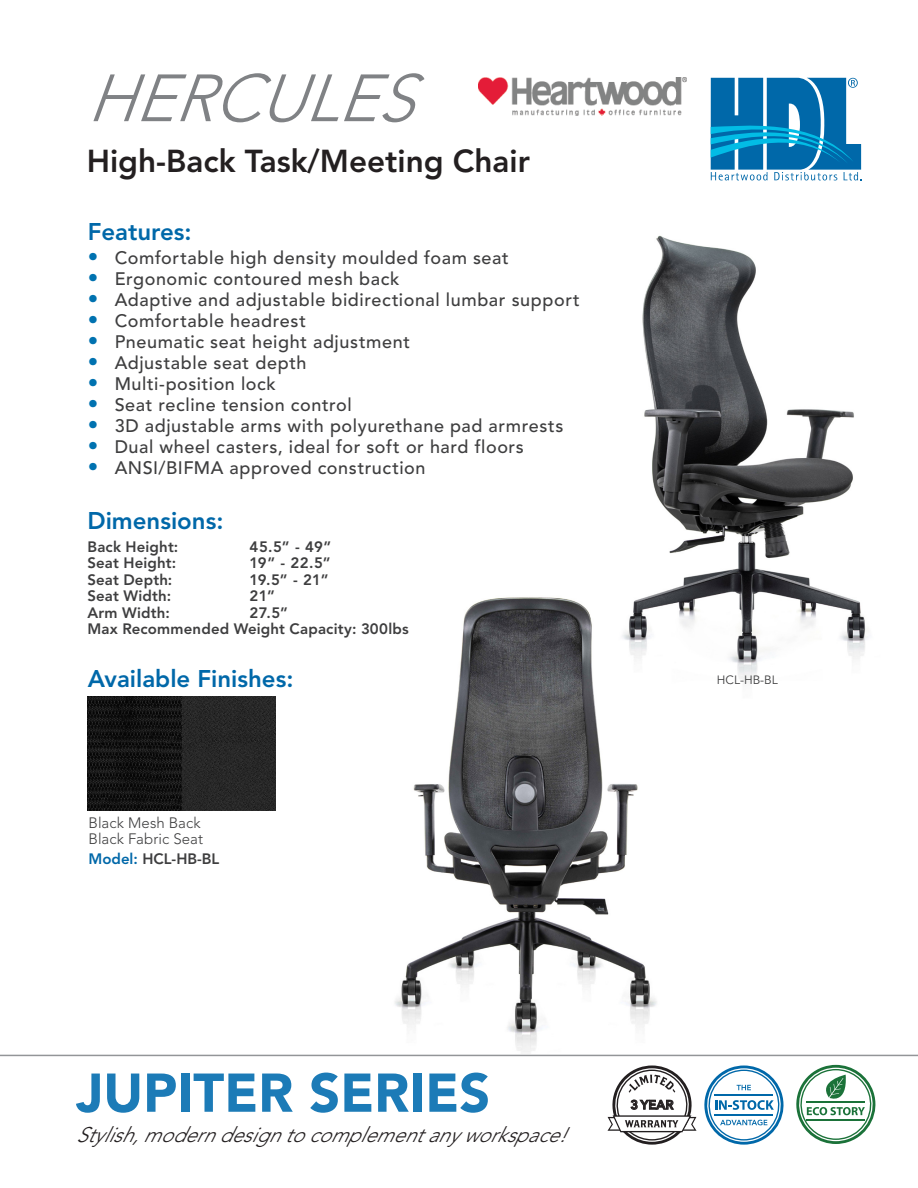
<style>
.page{position:relative;width:918px;height:1188px;background:#fff}
.page>*{position:absolute;margin:0;border:0;box-sizing:border-box;transform-origin:0 0}
.t1{font:italic 300 66px "Avenir LT Std";color:#808285}
.t2{font:900 54px "Avenir LT Std";color:#1c7bb7}
.t3{font:800 31.5px "Avenir LT Std";color:#231f20}
.t4{font:800 24px "Avenir LT Std";color:#0068a9}
.t5{font:italic 300 21px "Avenir LT Std";color:#231f20;scale:.96 1}
.t6{font:500 18px "Avenir LT Std";letter-spacing:.035em;color:#3e3e3f}
.Paragraph_Blue_Bulle{font:800 15px "Avenir LT Std";letter-spacing:.01em;color:#3e3e3f}
.Paragraph_Blue_Bulle-2{font:300 15px/16.5px "Avenir LT Std";letter-spacing:.005em;color:#3e3e3f}
.t7{font:12.75px "EQ3 Avenir Heavy Alt";color:#231f20}
.t8{font:12px "Avenir LT Std";color:#3e3e3f}
.s1{font-weight:800;font-size:21px;color:#0072b0}
.s2{color:#0068a9}
</style>
<div class="page">
<svg style="left:704px;top:1066px;width:80px;height:79px"></svg>
<hr style="left:714px;top:1115px;width:59px;height:1px;background:#0068a9">
<hr style="left:714px;top:1094px;width:59px;height:2px;background:#0068a9">
<svg style="left:796px;top:1065px;width:79px;height:79px"></svg>
<svg style="left:608px;top:1066px;width:89px;height:79px"></svg>
<img style="left:395px;top:597px;width:262px;height:455px">
<img style="left:87px;top:696px;width:189px;height:114px">
<img style="left:478px;top:78px;width:208px;height:37px">
<svg style="left:711px;top:78px;width:151px;height:102px"></svg>
<img style="left:608px;top:235px;width:260px;height:468px">
<hr style="left:0;top:1055px;width:918px;height:1px;background:#939598">
<p class="t1" style="left:87px;top:60px;width:356px">HERCULES</p>
<p class="t3" style="left:87px;top:142px;width:445px">High-Back Task/Meeting Chair</p>
<p class="t4" style="left:88px;top:218px;width:105px">Features:</p>
<p class="t6" style="left:88px;top:247px;width:423px"><span class="s1">•</span> Comfortable high density moulded foam seat</p>
<p class="t6" style="left:88px;top:268px;width:313px"><span class="s1">•</span> Ergonomic contoured mesh back</p>
<p class="t6" style="left:88px;top:289px;width:494px"><span class="s1">•</span> Adaptive and adjustable bidirectional lumbar support</p>
<p class="t6" style="left:88px;top:310px;width:220px"><span class="s1">•</span> Comfortable headrest</p>
<p class="t6" style="left:88px;top:331px;width:324px"><span class="s1">•</span> Pneumatic seat height adjustment</p>
<p class="t6" style="left:88px;top:352px;width:220px"><span class="s1">•</span> Adjustable seat depth</p>
<p class="t6" style="left:88px;top:373px;width:190px"><span class="s1">•</span> Multi-position lock</p>
<p class="t6" style="left:88px;top:394px;width:265px"><span class="s1">•</span> Seat recline tension control</p>
<p class="t6" style="left:88px;top:415px;width:477px"><span class="s1">•</span> 3D adjustable arms with polyurethane pad armrests</p>
<p class="t6" style="left:88px;top:436px;width:438px"><span class="s1">•</span> Dual wheel casters, ideal for soft or hard floors</p>
<p class="t6" style="left:88px;top:457px;width:339px"><span class="s1">•</span> ANSI/BIFMA approved construction</p>
<p class="t4" style="left:87px;top:507px;width:137px">Dimensions:</p>
<p class="Paragraph_Blue_Bulle" style="left:88px;top:538px;width:92px">Back Height:</p>
<p class="Paragraph_Blue_Bulle" style="left:250px;top:538px;width:83px">45.5” - 49”</p>
<p class="Paragraph_Blue_Bulle" style="left:88px;top:554px;width:90px">Seat Height:</p>
<p class="Paragraph_Blue_Bulle" style="left:250px;top:554px;width:83px">19” - 22.5”</p>
<p class="Paragraph_Blue_Bulle" style="left:88px;top:571px;width:86px">Seat Depth:</p>
<p class="Paragraph_Blue_Bulle" style="left:250px;top:571px;width:80px">19.5” - 21”</p>
<p class="Paragraph_Blue_Bulle" style="left:88px;top:587px;width:85px">Seat Width:</p>
<p class="Paragraph_Blue_Bulle" style="left:250px;top:587px;width:27px">21”</p>
<p class="Paragraph_Blue_Bulle" style="left:88px;top:604px;width:84px">Arm Width:</p>
<p class="Paragraph_Blue_Bulle" style="left:250px;top:604px;width:40px">27.5”</p>
<p class="Paragraph_Blue_Bulle" style="left:88px;top:620px;width:323px">Max Recommended Weight Capacity: 300lbs</p>
<p class="t4" style="left:88px;top:664px;width:207px">Available Finishes:</p>
<p class="Paragraph_Blue_Bulle-2" style="left:89px;top:814px;width:116px">Black Mesh Back<br>Black Fabric Seat</p>
<p class="Paragraph_Blue_Bulle" style="left:89px;top:850px;width:132px"><span class="s2">Model:</span> HCL-HB-BL</p>
<p class="t8" style="left:717px;top:673px;width:62px">HCL-HB-BL</p>
<p class="t2" style="left:76px;top:1060px;width:416px">JUPITER SERIES</p>
<p class="t5" style="left:76px;top:1123px;width:522px">Stylish,moderndesigntocomplementany workspace!</p>
<p class="t7" style="left:631px;top:1097px;width:45px">3 YEAR</p>
</div>
